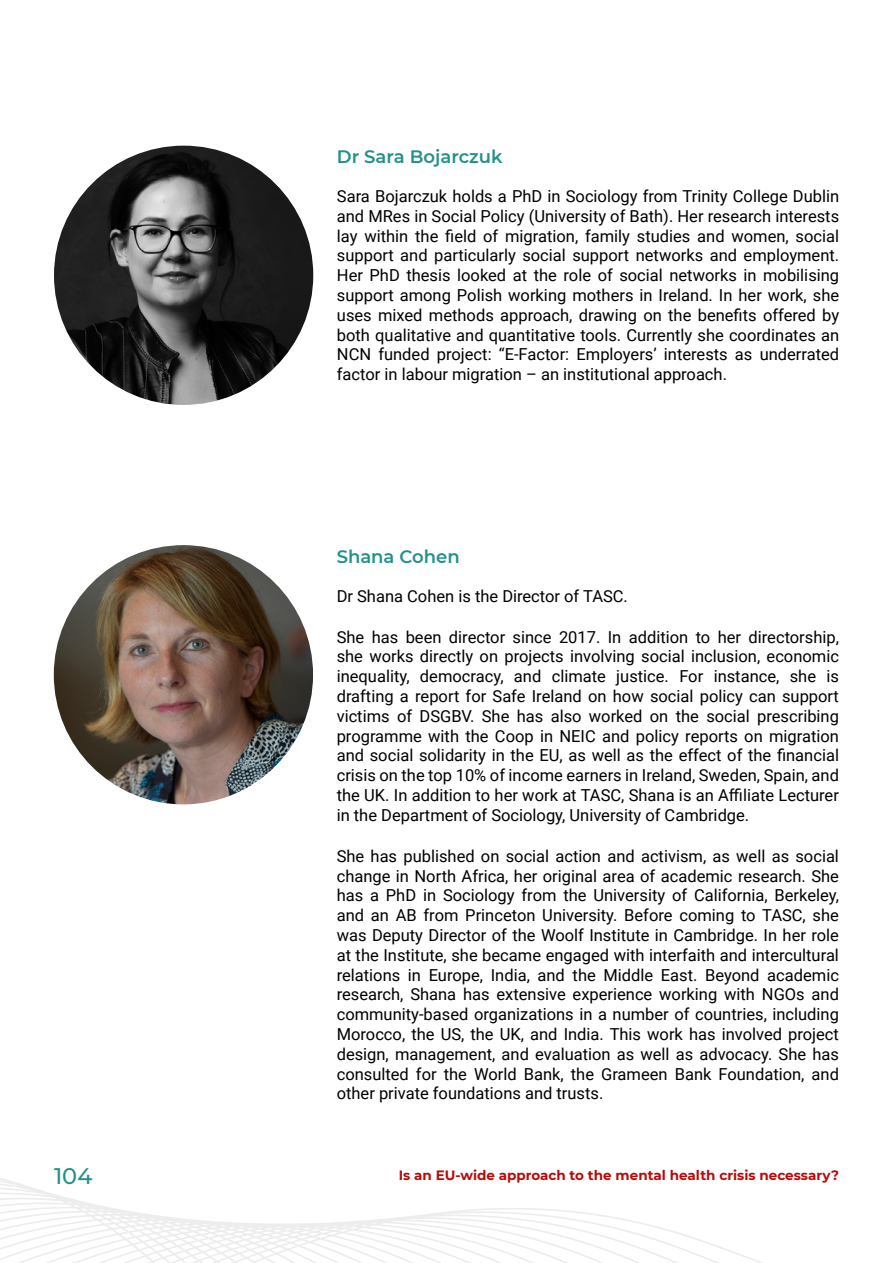
<style>
.page{position:relative;width:893px;height:1263px;background:#fff}
.page>*{position:absolute;margin:0;border:0;box-sizing:border-box;transform-origin:0 0}
.t1{font:500 22.5px "Montserrat";color:#229286}
.Author_name{font:600 18px "Montserrat";color:#229286}
.Author_Bio{font:16.5px/19.8px "Roboto";color:#000;text-align:justify}
.t2{font:700 13.5px "Montserrat";color:#ba0909}
</style>
<div class="page">
<svg style="left:0;top:1178px;width:763px;height:85px"></svg>
<img style="left:54px;top:545px;width:259px;height:259px;border-radius:130px">
<img style="left:54px;top:146px;width:259px;height:259px;border-radius:130px">
<p class="Author_name" style="left:337px;top:144px;width:167px">Dr Sara Bojarczuk</p>
<p class="Author_Bio" style="left:337px;top:186px;width:504px">Sara Bojarczuk holds a PhD in Sociology from Trinity College Dublin and MRes in Social Policy (University of Bath). Her research interests lay within the field of migration, family studies and women, social support and particularly social support networks and employment.<br>Her PhD thesis looked at the role of social networks in mobilising support among Polish working mothers in Ireland. In her work, she uses mixed methods approach, drawing on the benefits offered by both qualitative and quantitative tools. Currently she coordinates an NCN funded project: “E-Factor: Employers’ interests as underrated factor in labour migration – an institutional approach.</p>
<p class="Author_name" style="left:337px;top:543px;width:125px">Shana Cohen</p>
<p class="Author_Bio" style="left:337px;top:585px;width:293px">Dr Shana Cohen is the Director of TASC.</p>
<p class="Author_Bio" style="left:337px;top:626px;width:504px">She has been director since 2017. In addition to her directorship, she works directly on projects involving social inclusion, economic inequality, democracy, and climate justice. For instance, she is drafting a report for Safe Ireland on how social policy can support victims of DSGBV. She has also worked on the social prescribing programme with the Coop in NEIC and policy reports on migration and social solidarity in the EU, as well as the effect of the financial crisis on the top 10% of income earners in Ireland, Sweden, Spain, and the UK. In addition to her work at TASC, Shana is an Affiliate Lecturer in the Department of Sociology, University of Cambridge.</p>
<p class="Author_Bio" style="left:337px;top:845px;width:504px">She has published on social action and activism, as well as social change in North Africa, her original area of academic research. She has a PhD in Sociology from the University of California, Berkeley, and an AB from Princeton University. Before coming to TASC, she was Deputy Director of the Woolf Institute in Cambridge. In her role at the Institute, she became engaged with interfaith and intercultural relations in Europe, India, and the Middle East. Beyond academic research, Shana has extensive experience working with NGOs and community-based organizations in a number of countries, including Morocco, the US, the UK, and India. This work has involved project design, management, and evaluation as well as advocacy. She has consulted for the World Bank, the Grameen Bank Foundation, and other private foundations and trusts.</p>
<h1 class="t1" style="left:54px;top:1160px;width:40px">104</h1>
<p class="t2" style="left:399px;top:1165px;width:442px">Is an EU-wide approach to the mental health crisis necessary?</p>
</div>
